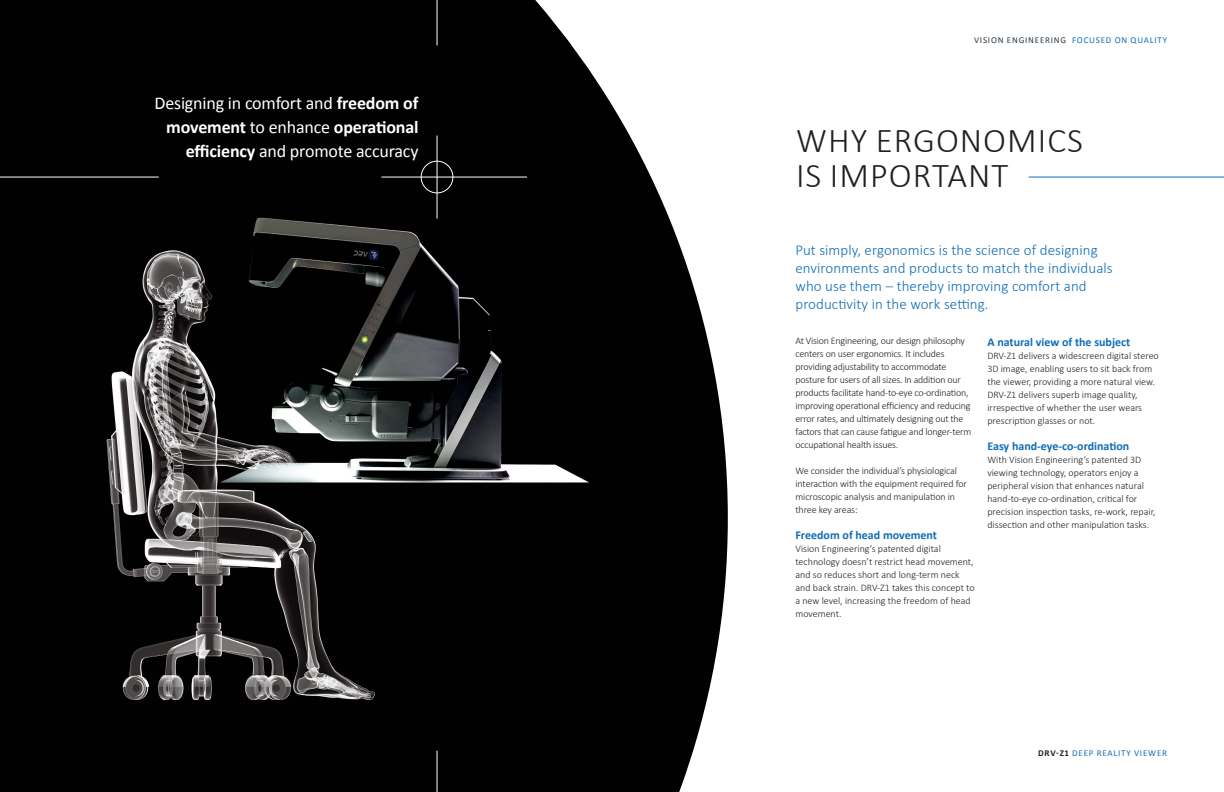
<style>
.page{position:relative;width:1224px;height:792px;background:#fff}
.page>*{position:absolute;margin:0;border:0;box-sizing:border-box;transform-origin:0 0}
.t1{font:300 35px/35px "Calibri";letter-spacing:.03em;color:#231f20}
.t2{font:18px/24px "Calibri";letter-spacing:-.01em;color:#fff;text-align:right}
.t3{font:300 15px/18px "Calibri";letter-spacing:.005em;color:#106db7}
.t4{font:700 12px "Calibri";color:#106db7}
.t5{font:300 10px/13px "Calibri";letter-spacing:-.01em;color:#231f20}
.t6{font:9px "Calibri";letter-spacing:.09em;color:#2b3a45}
.t7{font:9px "Calibri";letter-spacing:.09em;color:#106db7}
.s1{font-weight:700}
.s2{color:#106db7}
.s3{font-weight:700;color:#231f20}
</style>
<div class="page">
<hr style="left:1029px;top:177px;width:195px;height:1px;background:#106db7">
<img style="left:0;top:0;width:728px;height:792px">
<div style="left:421px;top:161px;width:32px;height:32px;border:1px solid #fff;border-radius:50%"></div>
<hr style="left:437px;top:136px;width:1px;height:83px;background:#fff">
<hr style="left:437px;top:0;width:1px;height:45px;background:#fff">
<hr style="left:437px;top:751px;width:1px;height:41px;background:#fff">
<hr style="left:381px;top:177px;width:146px;height:1px;background:#fff">
<hr style="left:0;top:177px;width:159px;height:1px;background:#fff">
<p class="t2" style="left:154px;top:91px;width:266px">Designing in comfort and <span class="s1">freedom of movement</span> to enhance <span class="s1">operational efficiency</span> and promote accuracy</p>
<p class="t6" style="left:974px;top:34px;width:195px">VISION ENGINEERING <span class="s2">FOCUSED ON QUALITY</span></p>
<p class="t1" style="left:796px;top:122px;width:288px">WHY ERGONOMICS<br>IS IMPORTANT</p>
<p class="t3" style="left:795px;top:240px;width:319px">Put simply, ergonomics is the science of designing environments and products to match the individuals who use them – thereby improving comfort and productivity in the work setting.</p>
<p class="t5" style="left:795px;top:334px;width:177px">At Vision Engineering, our design philosophy centers on user ergonomics. It includes providing adjustability to accommodate posture for users of all sizes. In addition our products facilitate hand-to-eye co-ordination, improving operational efficiency and reducing error rates, and ultimately designing out the factors that can cause fatigue and longer-term occupational health issues.</p>
<p class="t5" style="left:795px;top:464px;width:173px">We consider the individual’s physiological interaction with the equipment required for microscopic analysis and manipulation in three key areas:</p>
<p class="t4" style="left:795px;top:528px;width:143px">Freedom of head movement</p>
<p class="t5" style="left:795px;top:542px;width:181px">Vision Engineering’s patented digital technology doesn’t restrict head movement, and so reduces short and long-term neck and back strain. DRV-Z1 takes this concept to a new level, increasing the freedom of head movement.</p>
<p class="t4" style="left:987px;top:334px;width:144px">A natural view of the subject</p>
<p class="t5" style="left:987px;top:349px;width:173px">DRV-Z1 delivers a widescreen digital stereo 3D image, enabling users to sit back from the viewer, providing a more natural view.<br>DRV-Z1 delivers superb image quality, irrespective of whether the user wears prescription glasses or not.</p>
<p class="t4" style="left:987px;top:438px;width:143px">Easy hand-eye-co-ordination</p>
<p class="t5" style="left:987px;top:453px;width:170px">With Vision Engineering’s patented 3D viewing technology, operators enjoy a peripheral vision that enhances natural hand-to-eye co-ordination, critical for precision inspection tasks, re-work, repair, dissection and other manipulation tasks.</p>
<p class="t7" style="left:1038px;top:748px;width:131px"><span class="s3">DRV-Z1</span> DEEP REALITY VIEWER</p>
</div>
